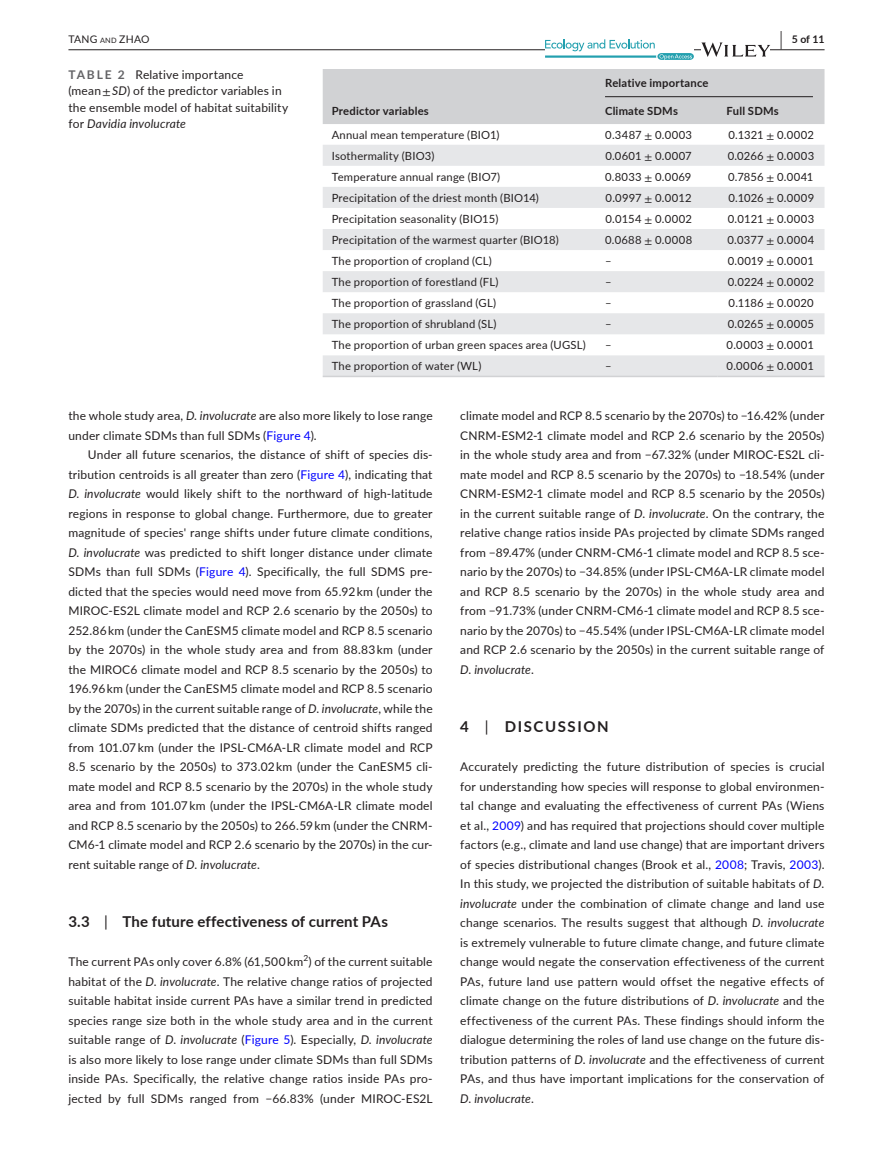
<style>
.page{position:relative;width:893px;height:1174px;background:#fff}
.page>*{position:absolute;margin:0;border:0;box-sizing:border-box;transform-origin:0 0}
.t1{font:700 15px "Lato";letter-spacing:.005em;color:#231f20}
.t2{font:700 15px "Lato";letter-spacing:.11em;color:#231f20}
.t3{font:12px/19.5px "Lato";letter-spacing:.015em;color:#231f20;text-align:justify}
.t4{font:11.25px "Lato";letter-spacing:.02em;color:#231f20}
.t5{font:700 11.25px "Lato";letter-spacing:.02em;color:#231f20}
.t6{font:11.25px "Lato";letter-spacing:.05em;color:#231f20}
.t7{font:10.5px "Lato";letter-spacing:.015em;color:#231f20}
.t8{font:700 10.5px "Lato";color:#231f20}
.t9{font:8.4px "Lato";color:#231f20}
.s1{font-size:7.35px}
.s2{font-size:19.5px}
.s3{font-weight:700;color:#636366}
.s4{font-family:"STIX"}
.s5{font-style:italic}
.s6{color:#00f}
.s7{font-weight:400}
</style>
<div class="page">
<hr style="left:68px;top:49px;width:756px;height:1px;background:#231f20">
<svg style="left:545px;top:39px;width:149px;height:21px"></svg>
<svg style="left:701px;top:42px;width:69px;height:15px"></svg>
<div style="left:323px;top:69px;width:501px;height:55px;background:#d1d2d4"></div>
<svg style="left:323px;top:145px;width:501px;height:231px;fill:#e6e7e9"></svg>
<hr style="left:323px;top:376px;width:273px;height:1px;background:#d1d2d4">
<hr style="left:596px;top:376px;width:122px;height:1px;background:#d1d2d4">
<hr style="left:718px;top:376px;width:106px;height:1px;background:#d1d2d4">
<hr style="left:605px;top:96px;width:208px;height:1px;background:#231f20">
<p class="t7" style="left:68px;top:31px;width:83px">TANG <span class="s1">an d</span> ZHAO</p>
<p class="t8" style="left:780px;top:31px;width:46px"><span class="s2">|</span> 5 of 11</p>
<p class="t3" style="left:68px;top:66px;width:221px;line-height:16.5px;text-align:left"><span class="s3">TABLE 2</span> Relative importance<br>(mean <span class="s4">±</span><span class="s5">SD</span>) of the predictor variables in the ensemble model of habitat suitability for <span class="s5">Davidia involucrate</span></p>
<p class="t5" style="left:332px;top:102px;width:99px">Predictor variables</p>
<p class="t5" style="left:605px;top:75px;width:105px">Relative importance</p>
<p class="t5" style="left:605px;top:102px;width:75px">Climate SDMs</p>
<p class="t5" style="left:727px;top:102px;width:54px">Full SDMs</p>
<p class="t4" style="left:332px;top:127px;width:169px">Annual mean temperature (BIO1)</p>
<p class="t4" style="left:605px;top:127px;width:88px">0.3487 <span class="s4">±</span> 0.0003</p>
<p class="t4" style="left:729px;top:127px;width:87px">0.1321 <span class="s4">±</span> 0.0002</p>
<p class="t4" style="left:332px;top:148px;width:104px">Isothermality (BIO3)</p>
<p class="t4" style="left:605px;top:148px;width:88px">0.0601 <span class="s4">±</span> 0.0007</p>
<p class="t4" style="left:728px;top:148px;width:88px">0.0266 <span class="s4">±</span> 0.0003</p>
<p class="t4" style="left:332px;top:169px;width:170px">Temperature annual range (BIO7)</p>
<p class="t4" style="left:605px;top:169px;width:88px">0.8033 <span class="s4">±</span> 0.0069</p>
<p class="t4" style="left:728px;top:169px;width:87px">0.7856 <span class="s4">±</span> 0.0041</p>
<p class="t4" style="left:332px;top:190px;width:209px">Precipitation of the driest month (BIO14)</p>
<p class="t4" style="left:606px;top:190px;width:87px">0.0997 <span class="s4">±</span> 0.0012</p>
<p class="t4" style="left:728px;top:190px;width:87px">0.1026 <span class="s4">±</span> 0.0009</p>
<p class="t4" style="left:332px;top:211px;width:168px">Precipitation seasonality (BIO15)</p>
<p class="t4" style="left:605px;top:211px;width:88px">0.0154 <span class="s4">±</span> 0.0002</p>
<p class="t4" style="left:728px;top:211px;width:88px">0.0121 <span class="s4">±</span> 0.0003</p>
<p class="t4" style="left:332px;top:232px;width:229px">Precipitation of the warmest quarter (BIO18)</p>
<p class="t4" style="left:605px;top:232px;width:89px">0.0688 <span class="s4">±</span> 0.0008</p>
<p class="t4" style="left:727px;top:232px;width:88px">0.0377 <span class="s4">±</span> 0.0004</p>
<p class="t4" style="left:332px;top:253px;width:162px">The proportion of cropland (CL)</p>
<p class="t4" style="left:605px;top:253px;width:8px">–</p>
<p class="t4" style="left:728px;top:253px;width:88px">0.0019 <span class="s4">±</span> 0.0001</p>
<p class="t4" style="left:332px;top:274px;width:168px">The proportion of forestland (FL)</p>
<p class="t4" style="left:605px;top:274px;width:8px">–</p>
<p class="t4" style="left:728px;top:274px;width:88px">0.0224 <span class="s4">±</span> 0.0002</p>
<p class="t4" style="left:332px;top:295px;width:166px">The proportion of grassland (GL)</p>
<p class="t4" style="left:605px;top:295px;width:8px">–</p>
<p class="t4" style="left:729px;top:295px;width:87px">0.1186 <span class="s4">±</span> 0.0020</p>
<p class="t4" style="left:332px;top:316px;width:166px">The proportion of shrubland (SL)</p>
<p class="t4" style="left:605px;top:316px;width:8px">–</p>
<p class="t4" style="left:728px;top:316px;width:88px">0.0265 <span class="s4">±</span> 0.0005</p>
<p class="t4" style="left:332px;top:337px;width:256px">The proportion of urban green spaces area (UGSL)</p>
<p class="t4" style="left:605px;top:337px;width:8px">–</p>
<p class="t6" style="left:727px;top:337px;width:89px">0.0003 <span class="s4">±</span> 0.0001</p>
<p class="t4" style="left:332px;top:358px;width:151px">The proportion of water (WL)</p>
<p class="t4" style="left:605px;top:358px;width:8px">–</p>
<p class="t6" style="left:727px;top:358px;width:89px">0.0006 <span class="s4">±</span> 0.0001</p>
<p class="t3" style="left:68px;top:405px;width:366px">the whole study area, <span class="s5">D. involucrate</span> are also more likely to lose range under climate SDMs than full SDMs (<span class="s6">Figure 4</span>).</p>
<p class="t3" style="left:68px;top:444px;width:366px;text-indent:20px">Under all future scenarios, the distance of shift of species dis&shy;tribution centroids is all greater than zero (<span class="s6">Figure 4</span>), indicating that <span class="s5">D. involucrate</span> would likely shift to the northward of high-latitude regions in response to global change. Furthermore, due to greater magnitude of species' range shifts under future climate conditions, <span class="s5">D. involucrate</span> was predicted to shift longer distance under climate SDMs than full SDMs (<span class="s6">Figure 4</span>). Specifically, the full SDMS pre&shy;dicted that the species would need move from 65.92 km (under the MIROC-ES2L climate model and RCP 2.6 scenario by the 2050s) to 252.86 km (under the CanESM5 climate model and RCP 8.5 scenario by the 2070s) in the whole study area and from 88.83 km (under the MIROC6 climate model and RCP 8.5 scenario by the 2050s) to 196.96 km (under the CanESM5 climate model and RCP 8.5 scenario by the 2070s) in the current suitable range of <span class="s5">D. involucrate</span>, while the climate SDMs predicted that the distance of centroid shifts ranged from 101.07 km (under the IPSL-CM6A-LR climate model and RCP 8.5 scenario by the 2050s) to 373.02 km (under the CanESM5 cli&shy;mate model and RCP 8.5 scenario by the 2070s) in the whole study area and from 101.07 km (under the IPSL-CM6A-LR climate model and RCP 8.5 scenario by the 2050s) to 266.59 km (under the CNRM-CM6-1 climate model and RCP 2.6 scenario by the 2070s) in the cur&shy;rent suitable range of <span class="s5">D. involucrate</span>.</p>
<p class="t1" style="left:68px;top:911px;width:321px">3.3 <span class="s7">|</span> The future effectiveness of current PAs</p>
<p class="t3" style="left:68px;top:951px;width:366px">The current PAs only cover 6.8% (61,500 km ) of the current suitable</p>
<p class="t9" style="left:304px;top:952px;width:6px">2</p>
<p class="t3" style="left:68px;top:971px;width:366px">habitat of the <span class="s5">D. involucrate</span>. The relative change ratios of projected suitable habitat inside current PAs have a similar trend in predicted species range size both in the whole study area and in the current suitable range of <span class="s5">D. involucrate</span> (<span class="s6">Figure 5</span>). Especially, <span class="s5">D. involucrate </span>is also more likely to lose range under climate SDMs than full SDMs inside PAs. Specifically, the relative change ratios inside PAs pro&shy;jected by full SDMs ranged from −66.83% (under MIROC-ES2L</p>
<p class="t3" style="left:460px;top:405px;width:366px">climate model and RCP 8.5 scenario by the 2070s) to −16.42% (under CNRM-ESM2-1 climate model and RCP 2.6 scenario by the 2050s) in the whole study area and from −67.32% (under MIROC-ES2L cli&shy;mate model and RCP 8.5 scenario by the 2070s) to −18.54% (under CNRM-ESM2-1 climate model and RCP 8.5 scenario by the 2050s) in the current suitable range of <span class="s5">D. involucrate</span>. On the contrary, the relative change ratios inside PAs projected by climate SDMs ranged from −89.47% (under CNRM-CM6-1 climate model and RCP 8.5 sce&shy;nario by the 2070s) to −34.85% (under IPSL-CM6A-LR climate model and RCP 8.5 scenario by the 2070s) in the whole study area and from −91.73% (under CNRM-CM6-1 climate model and RCP 8.5 sce&shy;nario by the 2070s) to −45.54% (under IPSL-CM6A-LR climate model and RCP 2.6 scenario by the 2050s) in the current suitable range of <span class="s5">D. involucrate</span>.</p>
<p class="t2" style="left:460px;top:716px;width:150px">4 <span class="s7">|</span> DISCUSSION</p>
<p class="t3" style="left:460px;top:756px;width:366px">Accurately predicting the future distribution of species is crucial for understanding how species will response to global environmen&shy;tal change and evaluating the effectiveness of current PAs (Wiens et al., <span class="s6">2009</span>) and has required that projections should cover multiple factors (e.g., climate and land use change) that are important drivers of species distributional changes (Brook et al., <span class="s6">2008</span>; Travis, <span class="s6">2003</span>).<br>In this study, we projected the distribution of suitable habitats of <span class="s5">D. involucrate</span> under the combination of climate change and land use change scenarios. The results suggest that although <span class="s5">D. involucrate </span>is extremely vulnerable to future climate change, and future climate change would negate the conservation effectiveness of the current PAs, future land use pattern would offset the negative effects of climate change on the future distributions of <span class="s5">D. involucrate</span> and the effectiveness of the current PAs. These findings should inform the dialogue determining the roles of land use change on the future dis&shy;tribution patterns of <span class="s5">D. involucrate</span> and the effectiveness of current PAs, and thus have important implications for the conservation of <span class="s5">D. involucrate</span>.</p>
</div>
